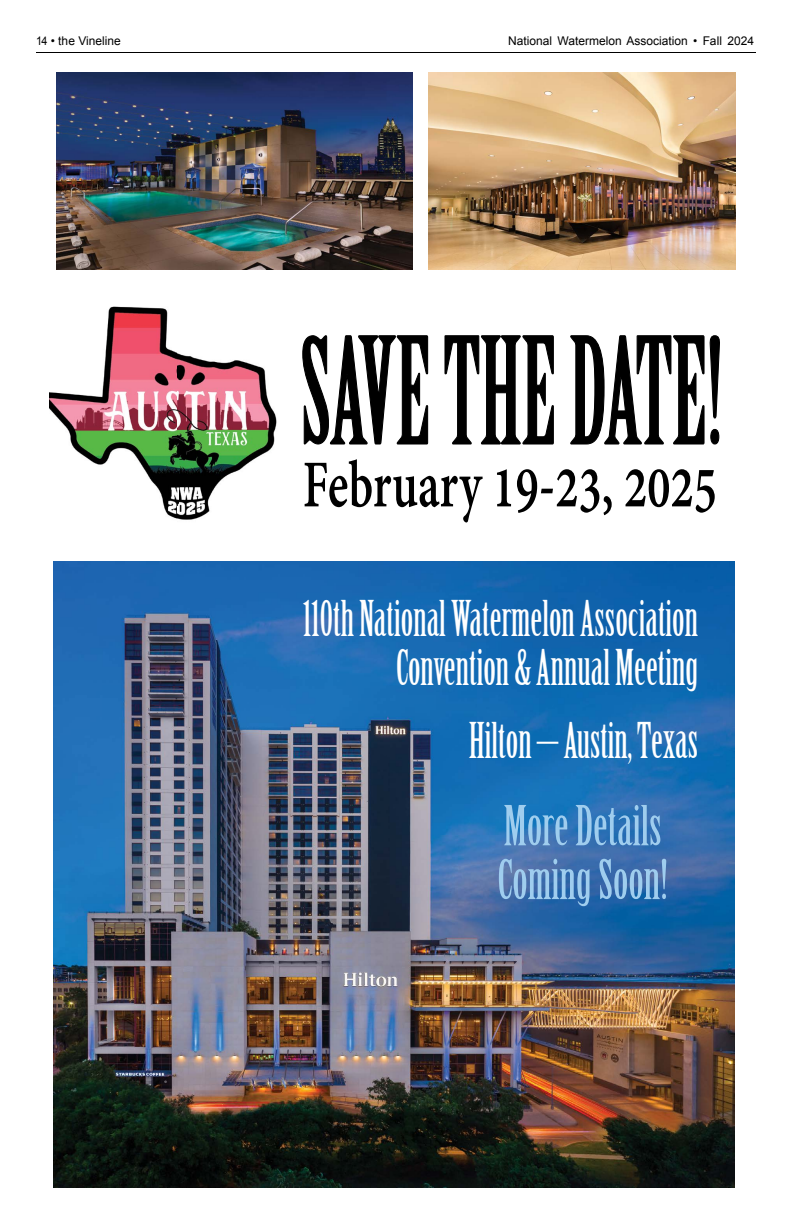
<style>
.page{position:relative;width:792px;height:1224px;background:#fff}
.page>*{position:absolute;margin:0;border:0;box-sizing:border-box;transform-origin:0 0}
.t1{font:144.4px "Birch Std";letter-spacing:-.005em;color:#000;scale:.77 1}
.t2{font:700 72.6px "Adobe Gurmukhi";color:#000;scale:.71 1}
.t3{font:53.8px/53.8px "Birch Std";color:#9fcdee}
.t4{font:48.2px/48.4px "Birch Std";color:#fff;text-align:right;scale:.9 1}
.t5{font:12px "Arial";color:#000}
.t6{font:12px "Arial";color:#000;scale:.9 1}
</style>
<div class="page">
<hr style="left:36px;top:52px;width:720px;height:1px;background:#000">
<svg style="left:302px;top:335px;width:127px;height:110px"></svg>
<svg style="left:444px;top:335px;width:110px;height:110px"></svg>
<svg style="left:570px;top:335px;width:150px;height:110px"></svg>
<img style="left:428px;top:73px;width:307px;height:196px">
<img style="left:53px;top:561px;width:681px;height:627px">
<img style="left:57px;top:73px;width:356px;height:196px">
<img style="left:49px;top:306px;width:228px;height:214px">
<p class="t6" style="left:36px;top:33px;width:96px">14 • the Vineline</p>
<p class="t5" style="left:508px;top:33px;width:247px">National Watermelon Association • Fall 2024</p>
<h1 class="t1" style="left:300px;top:310px;width:551px">SAVE THE DATE!</h1>
<h2 class="t2" style="left:303px;top:445px;width:585px">February 19-23, 2025</h2>
<p class="t4" style="left:303px;top:596px;width:441px">110th National Watermelon Association<br>Convention &amp; Annual Meeting</p>
<p class="t4" style="left:469px;top:717px;width:256px">Hilton – Austin, Texas</p>
<p class="t3" style="left:497px;top:800px;width:172px">More Details<br>Coming Soon!</p>
</div>
